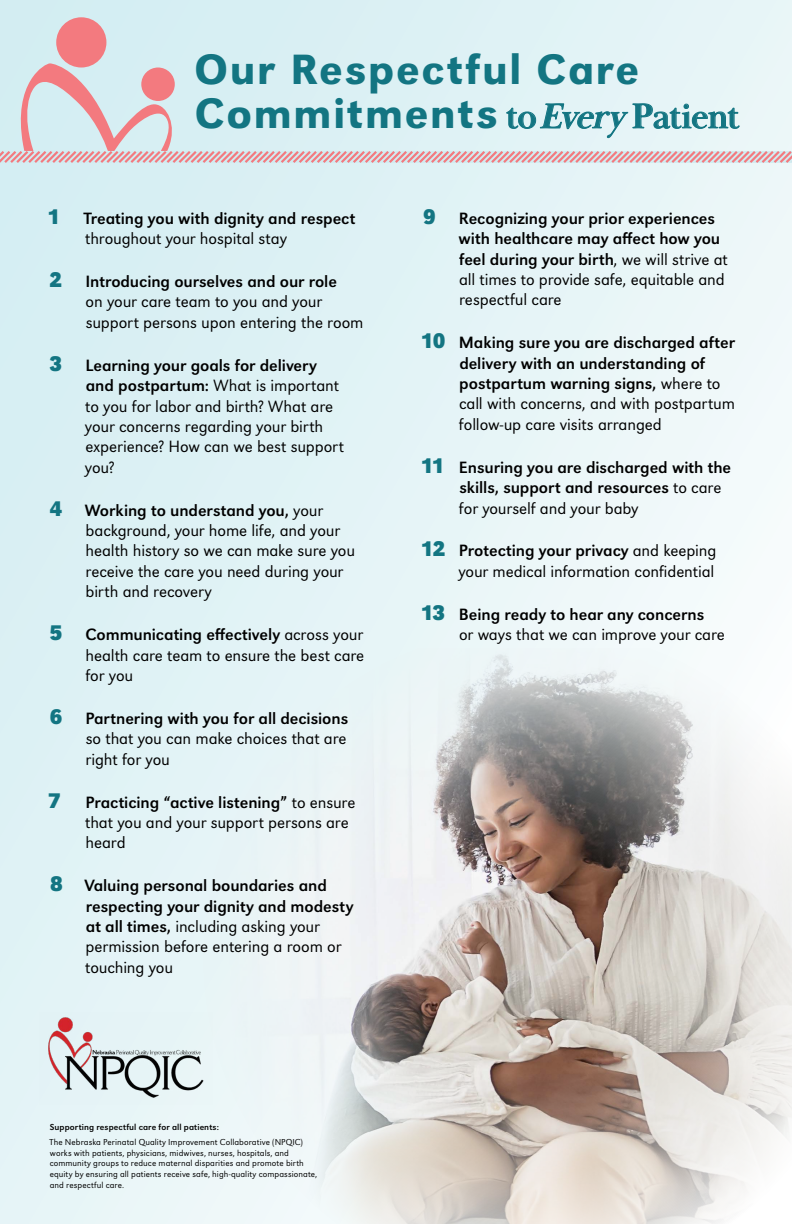
<style>
.page{position:relative;width:792px;height:1224px;background:#fff}
.page>*{position:absolute;margin:0;border:0;box-sizing:border-box;transform-origin:0 0}
.t1{font:500 44px/44px "URW Grotesk";letter-spacing:.04em;color:#137582}
.t2{font:300 17px/20.4px "URW Grotesk Pro";letter-spacing:-.005em;color:#000}
.t3{font:17px/20.4px "URW Grotesk Pro";letter-spacing:-.005em;color:#000}
.t4{font:300 9px/10.8px "URW Grotesk Pro";letter-spacing:.01em;color:#000}
.t5{font:9px "URW Grotesk Pro";letter-spacing:.01em;color:#000}
.s1{font-family:"Baskerville Display PT";font-weight:700;font-size:36px}
.s2{font-family:"Baskerville Display PT";font-weight:700;font-style:italic;font-size:36px}
.s3{font-family:"URW Grotesk Nar";font-weight:700;font-size:22px;color:#137582}
.s4{font-weight:300}
.s5{font-weight:400}
</style>
<div class="page">
<div style="left:0;top:0;width:792px;height:1224px;background:linear-gradient(to right,#d8eff3,#eff8f9)"></div>
<img style="left:199px;top:649px;width:593px;height:575px">
<div style="left:56px;top:17px;width:50px;height:51px;background:#f37a7f;border-radius:50%"></div>
<svg style="left:0;top:63px;width:792px;height:102px;background:#dfe5e8"></svg>
<img style="left:40px;top:1012px;width:173px;height:93px">
<h1 class="t1" style="left:194px;top:47px;width:546px">Our Respectful Care<br>Commitments <span class="s1">to</span> <span class="s2">Every</span> <span class="s1">Patient</span></h1>
<p class="t3" style="left:85px;top:208px;width:272px;text-indent:-38px"><span class="s3">1</span> Treating you with dignity and respect <span class="s4">throughout your hospital stay</span></p>
<p class="t2" style="left:86px;top:271px;width:279px;text-indent:-36px"><span class="s3">2</span> <span class="s5">Introducing ourselves and our role<br></span>on your care team to you and your support persons upon entering the room</p>
<p class="t2" style="left:85px;top:355px;width:261px;text-indent:-35px"><span class="s3">3</span> <span class="s5">Learning your goals for delivery and postpartum:</span> What is important to you for labor and birth? What are your concerns regarding your birth experience? How can we best support you?</p>
<p class="t2" style="left:86px;top:500px;width:271px;text-indent:-36px"><span class="s3">4</span> <span class="s5">Working to understand you,</span> your background, your home life, and your health history so we can make sure you receive the care you need during your birth and recovery</p>
<p class="t2" style="left:85px;top:624px;width:280px;text-align:justify;text-indent:-36px"><span class="s3">5</span> <span class="s5">Communicating effectively</span> across your health care team to ensure the best care for you</p>
<p class="t2" style="left:86px;top:708px;width:264px;text-align:justify;text-indent:-36px"><span class="s3">6</span> <span class="s5">Partnering with you for all decisions </span>so that you can make choices that are right for you</p>
<p class="t2" style="left:85px;top:792px;width:272px;text-indent:-37px"><span class="s3">7</span> <span class="s5">Practicing “active listening”</span> to ensure that you and your support persons are heard</p>
<p class="t3" style="left:85px;top:875px;width:270px;text-indent:-35px"><span class="s3">8</span> Valuing personal boundaries and respecting your dignity and modesty at all times, <span class="s4">including asking your permission before entering a room or touching you</span></p>
<p class="t5" style="left:50px;top:1121px;width:171px">Supporting respectful care for all patients:</p>
<p class="t4" style="left:50px;top:1136px;width:269px">The Nebraska Perinatal Quality Improvement Collaborative (NPQIC) works with patients, physicians, midwives, nurses, hospitals, and community groups to reduce maternal disparities and promote birth equity by ensuring all patients receive safe, high-quality compassionate, and respectful care.</p>
<p class="t3" style="left:459px;top:208px;width:271px;text-indent:-35px"><span class="s3">9</span> Recognizing your prior experiences with healthcare may affect how you feel during your birth<span class="s4">, we will strive at all times to provide safe, equitable and respectful care</span></p>
<p class="t3" style="left:459px;top:332px;width:278px;text-indent:-38px"><span class="s3">10</span> Making sure you are discharged after delivery with an understanding of postpartum warning signs, <span class="s4">where to call with concerns, and with postpartum follow-up care visits arranged</span></p>
<p class="t3" style="left:459px;top:457px;width:274px;text-indent:-38px"><span class="s3">11</span> Ensuring you are discharged with the skills, support and resources <span class="s4">to care for yourself and your baby</span></p>
<p class="t2" style="left:421px;top:541px;width:297px;text-align:right"><span class="s3">12</span> <span class="s5">Protecting your privacy</span> and keeping your medical information confidential</p>
<p class="t2" style="left:459px;top:604px;width:267px;text-indent:-38px"><span class="s3">13</span> <span class="s5">Being ready to hear any concerns<br></span>or ways that we can improve your care</p>
</div>
